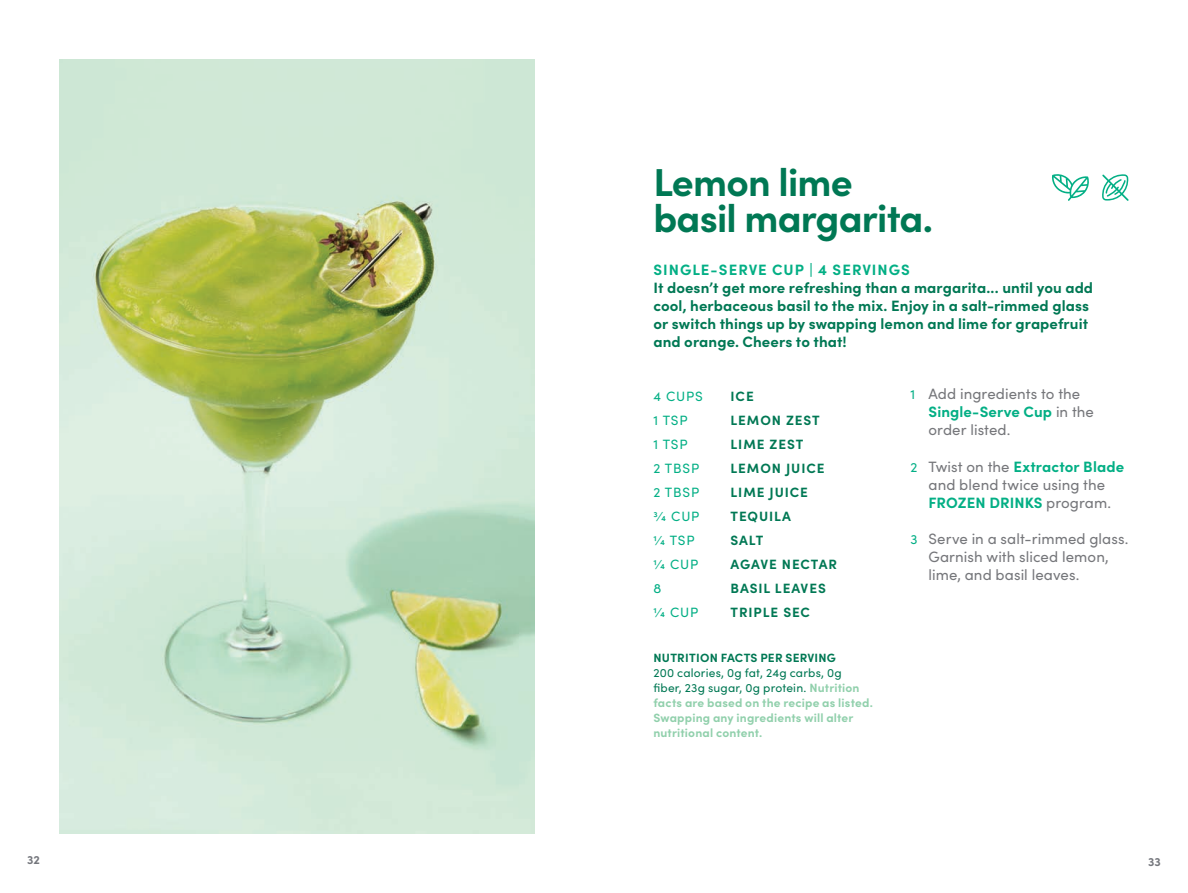
<style>
.page{position:relative;width:1188px;height:893px;background:#fff}
.page>*{position:absolute;margin:0;border:0;box-sizing:border-box;transform-origin:0 0}
.DS-_Title{font:700 39px/36px "Sofia Pro";letter-spacing:-.02em;color:#007854}
.Recipe_Steps{font:15px/18px "Sofia Pro";letter-spacing:.005em;color:#76777b}
.t1{font:700 15px/18px "Sofia Pro";letter-spacing:.005em;color:#007854}
.t2{font:700 15px "Sofia Pro";letter-spacing:.07em;color:#03af85}
.t3{font:700 13.5px "Sofia Pro";letter-spacing:.07em;color:#007854}
.t4{font:13.5px "Sofia Pro";letter-spacing:.06em;color:#03af85}
.t5{font:700 12px/15px "Sofia Pro";letter-spacing:.015em;color:#91d0ac}
.t6{font:700 12px "Sofia Pro";color:#75777d}
.s1{color:#007854}
.s2{font-weight:400;color:#007854}
.s3{font-size:13.5px;color:#03af85}
.s4{font-weight:700;color:#03af85}
</style>
<div class="page">
<img style="left:59px;top:59px;width:476px;height:774px">
<svg style="left:1102px;top:174px;width:27px;height:27px"></svg>
<svg style="left:1052px;top:174px;width:37px;height:27px"></svg>
<p class="DS-_Title" style="left:653px;top:161px;width:281px">Lemon lime basil margarita.</p>
<p class="t2" style="left:653px;top:259px;width:258px">SINGLE-SERVE CUP | 4 SERVINGS</p>
<p class="t1" style="left:653px;top:278px;width:441px">It doesn’t get more refreshing than a margarita... until you add cool, herbaceous basil to the mix. Enjoy in a salt-rimmed glass or switch things up by swapping lemon and lime for grapefruit and orange. Cheers to that!</p>
<p class="t4" style="left:653px;top:386px;width:51px">4 CUPS</p>
<p class="t4" style="left:653px;top:410px;width:36px">1 TSP</p>
<p class="t4" style="left:653px;top:434px;width:36px">1 TSP</p>
<p class="t4" style="left:653px;top:458px;width:47px">2 TBSP</p>
<p class="t4" style="left:653px;top:482px;width:47px">2 TBSP</p>
<p class="t4" style="left:653px;top:506px;width:48px">3/4 CUP</p>
<p class="t4" style="left:653px;top:530px;width:43px">1/4 TSP</p>
<p class="t4" style="left:653px;top:554px;width:47px">1/4 CUP</p>
<p class="t4" style="left:653px;top:578px;width:9px">8</p>
<p class="t4" style="left:653px;top:602px;width:47px">1/4 CUP</p>
<p class="t3" style="left:731px;top:386px;width:25px">ICE</p>
<p class="t3" style="left:731px;top:410px;width:91px">LEMON ZEST</p>
<p class="t3" style="left:731px;top:434px;width:74px">LIME ZEST</p>
<p class="t3" style="left:731px;top:458px;width:96px">LEMON JUICE</p>
<p class="t3" style="left:731px;top:482px;width:79px">LIME JUICE</p>
<p class="t3" style="left:731px;top:506px;width:62px">TEQUILA</p>
<p class="t3" style="left:731px;top:530px;width:34px">SALT</p>
<p class="t3" style="left:731px;top:554px;width:108px">AGAVE NECTAR</p>
<p class="t3" style="left:731px;top:578px;width:97px">BASIL LEAVES</p>
<p class="t3" style="left:731px;top:602px;width:81px">TRIPLE SEC</p>
<p class="t5" style="left:653px;top:649px;width:221px"><span class="s1">NUTRITION FACTS PER SERVING<br></span><span class="s2">200 calories, 0g fat, 24g carbs, 0g fiber, 23g sugar, 0g protein.</span> Nutrition facts are based on the recipe as listed.<br>Swapping any ingredients will alter nutritional content.</p>
<p class="Recipe_Steps" style="left:928px;top:384px;width:167px;text-indent:-18px"><span class="s3">1</span> Add ingredients to the<br><span class="s4">Single-Serve Cup</span> in the order listed.</p>
<p class="Recipe_Steps" style="left:910px;top:456px;width:215px;text-align:center"><span class="s3">2</span> Twist on the <span class="s4">Extractor Blade </span>and blend twice using the<br><span class="s4">FROZEN DRINKS</span> program.</p>
<p class="Recipe_Steps" style="left:928px;top:529px;width:202px;text-indent:-18px"><span class="s3">3</span> Serve in a salt-rimmed glass.<br>Garnish with sliced lemon, lime, and basil leaves.</p>
<p class="t6" style="left:27px;top:850px;width:14px">32</p>
<p class="t6" style="left:1148px;top:852px;width:14px">33</p>
</div>
